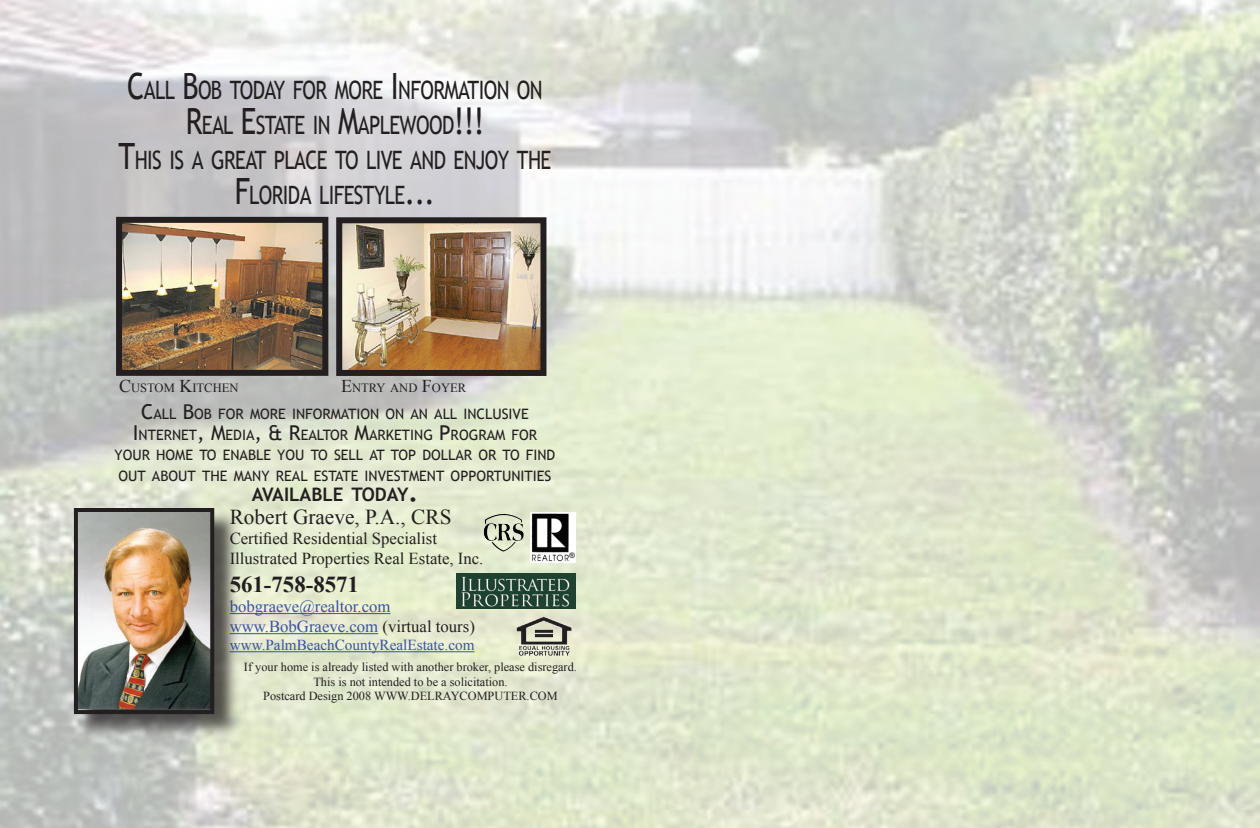
<style>
.page{position:relative;width:1260px;height:828px;background:#fff}
.page>*{position:absolute;margin:0;border:0;box-sizing:border-box;transform-origin:0 0}
.t1{font:25.4px/34.8px "Trebuchet MS";letter-spacing:-.03em;color:#231f20;text-align:center;scale:.79 1}
.t2{font:700 22.8px "Times New Roman";color:#231f20}
.t3{font:21.2px "Times New Roman";color:#231f20}
.t4{font:700 18.6px "Trebuchet MS";color:#231f20}
.t5{font:16.8px/20px "Times New Roman";color:#231f20}
.t6{font:16.8px/20px "Times New Roman";color:#3853a3}
.t7{font:15.2px "Times New Roman";color:#3853a3}
.t8{font:14.4px/20.6px "Trebuchet MS";color:#231f20;text-align:center}
.t9{font:12.6px "Times New Roman";color:#231f20}
.t10{font:12.4px/14.8px "Times New Roman";color:#231f20;text-align:center}
.s1{font-size:36.2px}
.s2{font-size:18px}
.s3{font-size:20.6px}
.s4{font-size:26.6px}
.s5{color:#231f20}
</style>
<div class="page">
<img style="left:0;top:0;width:1260px;height:828px">
<hr style="left:230px;top:613px;width:161px;height:1px;background:#3853a3">
<hr style="left:230px;top:633px;width:148px;height:1px;background:#3853a3">
<hr style="left:230px;top:651px;width:245px;height:1px;background:#3853a3">
<img style="left:484px;top:514px;width:38px;height:27px">
<img style="left:457px;top:574px;width:118px;height:35px">
<img style="left:530px;top:513px;width:45px;height:50px">
<img style="left:123px;top:224px;width:198px;height:145px">
<div style="left:116px;top:217px;width:212px;height:159px;border:6px solid #231f20"></div>
<div style="left:76px;top:510px;width:164px;height:230px;background:#231f20;opacity:.75"></div>
<img style="left:79px;top:513px;width:130px;height:195px">
<div style="left:74px;top:508px;width:140px;height:206px;border:4px solid #231f20"></div>
<img style="left:343px;top:224px;width:196px;height:145px">
<div style="left:336px;top:217px;width:210px;height:159px;border:6px solid #231f20"></div>
<img style="left:514px;top:616px;width:61px;height:41px">
<h1 class="t1" style="left:119px;top:73px;width:549px"><span class="s1">C</span>ALL <span class="s1">B</span>OB TODAY FOR MORE <span class="s1">I</span>NFORMATI ON ON<br><span class="s1">R</span>EAL <span class="s1">E</span>STATE I N <span class="s1">M</span>APLEWOOD<span class="s1">!!!<br>T</span>HIS IS A GREAT PLACE TO LIVE AND ENJOY THE<br><span class="s1">F</span>LORI DA LI FESTYLE<span class="s1">...</span></h1>
<p class="t9" style="left:119px;top:379px;width:121px"><span class="s2">C</span>ustom <span class="s2">K</span>itchen</p>
<p class="t9" style="left:341px;top:379px;width:127px"><span class="s2">E</span>ntry and <span class="s2">F</span>oyer</p>
<p class="t8" style="left:115px;top:404px;width:442px"><span class="s3">C</span>ALL <span class="s3">B</span>OB FOR MORE I NFORMATION ON AN ALL I NCLUSIVE <span class="s3">I</span>NTERNET<span class="s3">, M</span>EDIA<span class="s3">, &amp; R</span>EALTOR <span class="s3">M</span>ARKETI NG <span class="s3">P</span> ROGRAM FOR YOUR HOME TO ENABLE YOU TO SELL AT TOP DOLLAR OR TO FI ND OUT ABOUT THE MANY REAL ESTATE I NVESTMENT OPPORTUNITI ES</p>
<p class="t4" style="left:252px;top:483px;width:168px">AVAILABLE TODAY<span class="s4">.</span></p>
<h3 class="t3" style="left:230px;top:503px;width:223px">Robert Graeve, P.A., CRS</h3>
<p class="t5" style="left:230px;top:528px;width:255px">Certified Residential Specialist<br>Illustrated Properties Real Estate, Inc.</p>
<h2 class="t2" style="left:230px;top:568px;width:131px">561-758-8571</h2>
<p class="t6" style="left:230px;top:596px;width:247px">bobgraeve@realtor.com www.BobGraeve.com <span class="s5">(virtual tours)</span></p>
<p class="t7" style="left:230px;top:635px;width:246px">www.PalmBeachCountyRealEstate.com</p>
<p class="t10" style="left:244px;top:659px;width:334px">If your home is already listed with another broker, please disregard.<br>This is not intended to be a solicitation.<br>Postcard Design 2008 WWW.DELRAYCOMPUTER.COM</p>
</div>
